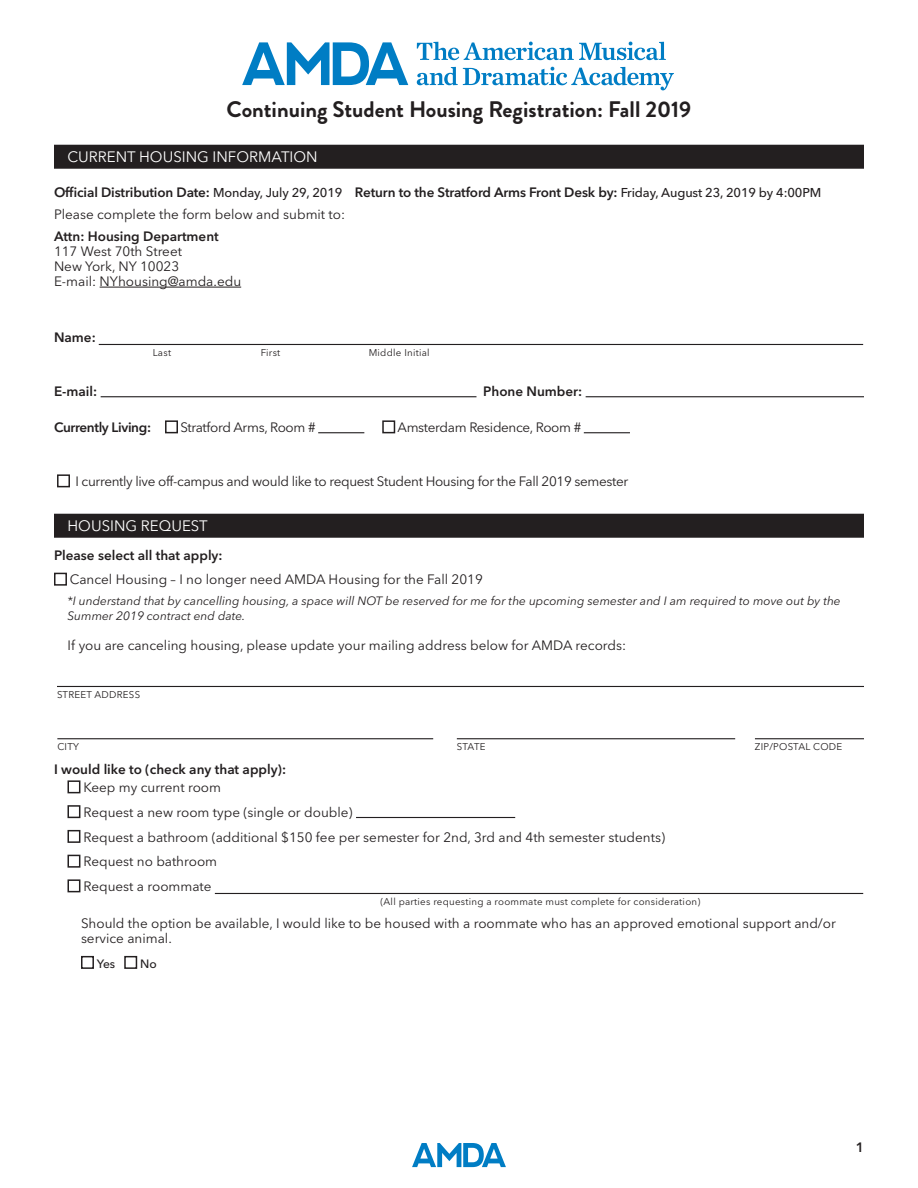
<style>
.page{position:relative;width:918px;height:1188px;background:#fff}
.page>*{position:absolute;margin:0;border:0;box-sizing:border-box;transform-origin:0 0}
.t1{font:700 22.5px "Brandon Grotesque";color:#231f20}
.t2{font:15px "Avenir Next LT Pro";color:#fff}
.SubHead__Avenir10{font:13.5px/15px "Avenir Next LT Pro";color:#231f20}
.SubHead__Avenir10-2{font:600 13.5px "Avenir Next LT Pro";color:#231f20}
.SubHead__Avenir10-3{font:13.5px "Avenir Next LT Pro";letter-spacing:-.025em;color:#231f20}
.note{font:13.5px "Avenir Next LT Pro";color:#231f20}
.SubHead__Avenir10-4{font:600 13.5px "Avenir Next LT Pro";letter-spacing:-.025em;color:#231f20}
.note-2{font:italic 12px/14.4px "Avenir Next LT Pro";color:#231f20}
.t3{font:500 12px "Avenir Next LT Pro";color:#231f20}
.Form_Line_Label{font:9.75px "Avenir Next LT Pro";letter-spacing:.025em;color:#231f20}
.s1{font-weight:500;font-size:12.75px}
.s2{font-weight:400;font-size:15px;color:#fff}
</style>
<div class="page">
<svg style="left:417px;top:67px;width:257px;height:23px"></svg>
<svg style="left:417px;top:42px;width:249px;height:18px"></svg>
<svg style="left:242px;top:42px;width:166px;height:43px"></svg>
<svg style="left:412px;top:1143px;width:94px;height:24px"></svg>
<div style="left:54px;top:145px;width:810px;height:24px;background:#231f20"></div>
<hr style="left:100px;top:287px;width:141px;height:1px;background:#231f20">
<div style="left:54px;top:514px;width:810px;height:24px;background:#231f20"></div>
<hr style="left:99px;top:344px;width:764px;height:1px;background:#231f20">
<hr style="left:101px;top:396px;width:375px;height:1px;background:#231f20">
<hr style="left:586px;top:396px;width:278px;height:1px;background:#231f20">
<div style="left:165px;top:420px;width:13px;height:13px;border:2px solid #231f20"></div>
<hr style="left:318px;top:432px;width:46px;height:1px;background:#231f20">
<div style="left:382px;top:420px;width:13px;height:13px;border:2px solid #231f20"></div>
<hr style="left:584px;top:432px;width:46px;height:1px;background:#231f20">
<div style="left:57px;top:474px;width:13px;height:13px;border:2px solid #231f20"></div>
<div style="left:54px;top:573px;width:13px;height:13px;border:2px solid #231f20"></div>
<hr style="left:57px;top:686px;width:807px;height:1px;background:#231f20">
<hr style="left:57px;top:738px;width:376px;height:1px;background:#231f20">
<hr style="left:457px;top:738px;width:278px;height:1px;background:#231f20">
<hr style="left:755px;top:738px;width:109px;height:1px;background:#231f20">
<div style="left:68px;top:780px;width:12px;height:13px;border:2px solid #231f20"></div>
<div style="left:68px;top:805px;width:12px;height:13px;border:2px solid #231f20"></div>
<hr style="left:356px;top:817px;width:159px;height:1px;background:#231f20">
<div style="left:68px;top:830px;width:12px;height:13px;border:2px solid #231f20"></div>
<div style="left:68px;top:855px;width:12px;height:13px;border:2px solid #231f20"></div>
<div style="left:68px;top:879px;width:12px;height:13px;border:2px solid #231f20"></div>
<hr style="left:215px;top:893px;width:648px;height:1px;background:#231f20">
<div style="left:81px;top:956px;width:13px;height:13px;border:2px solid #231f20"></div>
<div style="left:124px;top:956px;width:13px;height:13px;border:2px solid #231f20"></div>
<p class="t1" style="left:227px;top:94px;width:466px">Continuing Student Housing Registration: Fall 2019</p>
<p class="t2" style="left:68px;top:148px;width:252px">CURRENT HOUSING INFORMATION</p>
<p class="SubHead__Avenir10-2" style="left:54px;top:184px;width:769px">Official Distribution Date: <span class="s1">Monday, July 29, 2019</span> Return to the Stratford Arms Front Desk by: <span class="s1">Friday, August 23, 2019 by 4:00PM</span></p>
<p class="SubHead__Avenir10" style="left:54px;top:207px;width:293px">Please complete the form below and submit to:</p>
<p class="SubHead__Avenir10-2" style="left:54px;top:228px;width:166px">Attn: Housing Department</p>
<p class="SubHead__Avenir10" style="left:54px;top:243px;width:130px">117 West 70th Street</p>
<p class="SubHead__Avenir10" style="left:54px;top:258px;width:127px">New York, NY 10023</p>
<p class="SubHead__Avenir10" style="left:54px;top:273px;width:189px">E-mail: NYhousing@amda.edu</p>
<p class="SubHead__Avenir10-2" style="left:54px;top:329px;width:43px">Name:</p>
<p class="Form_Line_Label" style="left:153px;top:347px;width:20px">Last</p>
<p class="Form_Line_Label" style="left:261px;top:347px;width:21px">First</p>
<p class="Form_Line_Label" style="left:369px;top:347px;width:62px">Middle Initial</p>
<p class="SubHead__Avenir10-2" style="left:54px;top:383px;width:45px">E-mail:</p>
<p class="SubHead__Avenir10-2" style="left:483px;top:383px;width:101px">Phone Number:</p>
<p class="SubHead__Avenir10-4" style="left:54px;top:419px;width:99px">Currently Living:</p>
<p class="SubHead__Avenir10-3" style="left:180px;top:419px;width:137px">Stratford Arms, Room #</p>
<p class="SubHead__Avenir10-3" style="left:398px;top:419px;width:185px">Amsterdam Residence, Room #</p>
<p class="SubHead__Avenir10-3" style="left:75px;top:473px;width:554px">I currently live off-campus and would like to request Student Housing for the Fall 2019 semester</p>
<p class="t2" style="left:68px;top:517px;width:142px">HOUSING REQUEST</p>
<p class="SubHead__Avenir10-2" style="left:54px;top:547px;width:170px">Please select all that apply:</p>
<p class="SubHead__Avenir10" style="left:70px;top:572px;width:414px">Cancel Housing – I no longer need AMDA Housing for the Fall 2019</p>
<p class="note-2" style="left:68px;top:594px;width:775px">*I understand that by cancelling housing, a space will NOT be reserved for me for the upcoming semester and I am required to move out by the<br>Summer 2019 contract end date.</p>
<p class="note" style="left:68px;top:638px;width:560px">If you are canceling housing, please update your mailing address below for AMDA records:</p>
<p class="Form_Line_Label" style="left:57px;top:689px;width:85px">STREET ADDRESS</p>
<p class="Form_Line_Label" style="left:57px;top:741px;width:23px">CITY</p>
<p class="Form_Line_Label" style="left:457px;top:741px;width:30px">STATE</p>
<p class="Form_Line_Label" style="left:755px;top:741px;width:89px">ZIP/POSTAL CODE</p>
<p class="SubHead__Avenir10-2" style="left:54px;top:761px;width:234px">I would like to (check any that apply):</p>
<p class="SubHead__Avenir10" style="left:83px;top:780px;width:139px">Keep my current room</p>
<p class="SubHead__Avenir10" style="left:83px;top:804px;width:271px">Request a new room type (single or double)</p>
<p class="SubHead__Avenir10" style="left:83px;top:829px;width:583px">Request a bathroom (additional $150 fee per semester for 2nd, 3rd and 4th semester students)</p>
<p class="SubHead__Avenir10" style="left:83px;top:854px;width:135px">Request no bathroom</p>
<p class="SubHead__Avenir10" style="left:83px;top:879px;width:130px">Request a roommate</p>
<p class="Form_Line_Label" style="left:380px;top:896px;width:321px">(All parties requesting a roommate must complete for consideration)</p>
<p class="SubHead__Avenir10" style="left:81px;top:915px;width:757px">Should the option be available, I would like to be housed with a roommate who has an approved emotional support and/or service animal.</p>
<p class="t3" style="left:97px;top:956px;width:20px">Yes</p>
<p class="t3" style="left:140px;top:956px;width:29px">No<span class="s2">C</span></p>
<p class="SubHead__Avenir10-2" style="left:856px;top:1139px;width:10px">1</p>
</div>
